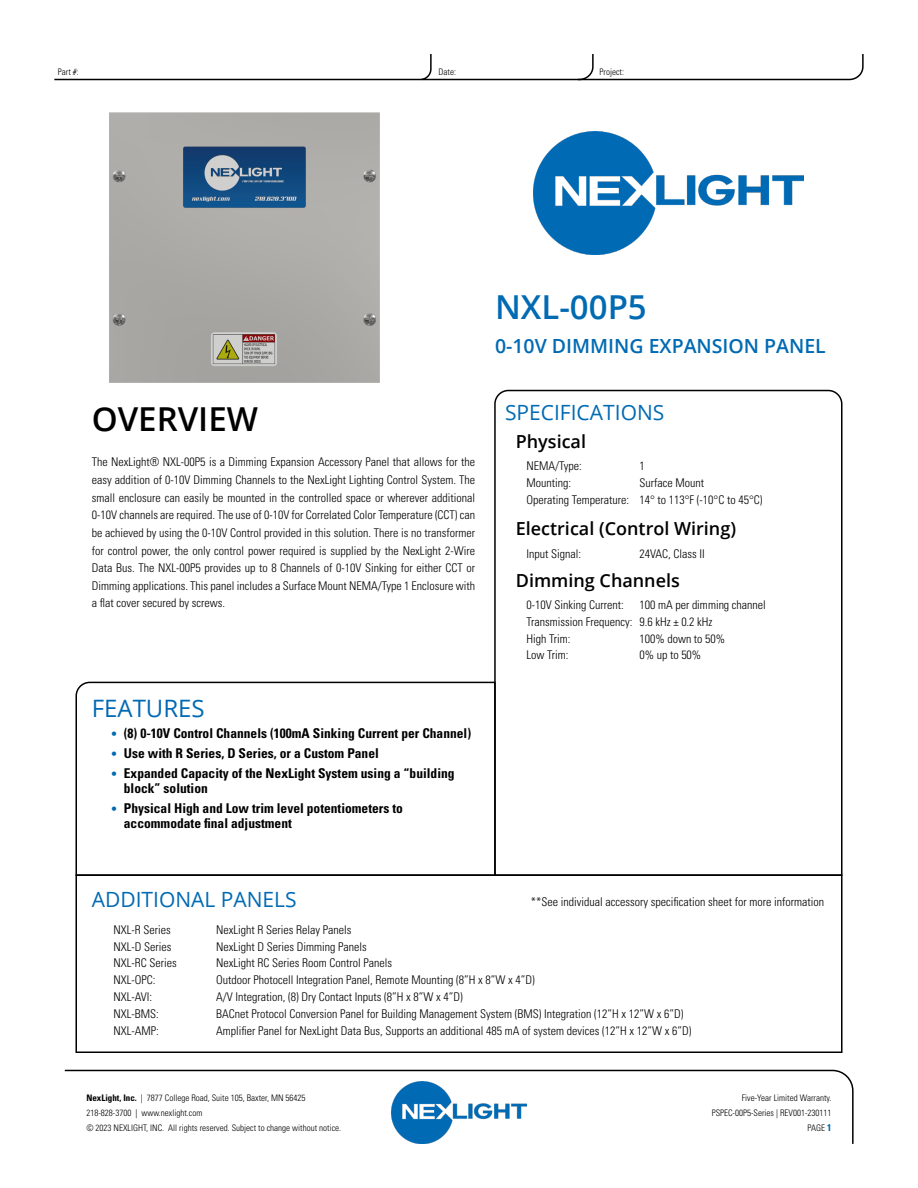
<style>
.page{position:relative;width:918px;height:1188px;background:#fff}
.page>*{position:absolute;margin:0;border:0;box-sizing:border-box;transform-origin:0 0}
.t1{font:600 33px "Open Sans";color:#006ab3}
.t2{font:600 33px "Open Sans";color:#000}
.t3{font:24px "Open Sans";color:#006ab3}
.t4{font:21px "Open Sans";color:#006ab3}
.t5{font:600 19.5px "Open Sans";color:#006ab3}
.t6{font:600 18px "Open Sans";color:#000}
.t7{font:700 condensed 13.5px/15px "Univers LT Std";color:#000}
.t8{font:300 condensed 12px/16.8px "Univers LT Std";color:#000}
.t9{font:300 condensed 9px/15.1px "Univers LT Std";color:#000;text-align:right}
.s1{font-weight:300;font-size:12px;color:#006ab3}
.s2{font-weight:700}
.s3{font-weight:700;font-size:9.75px;color:#006ab3}
</style>
<div class="page">
<svg style="left:54px;top:54px;width:810px;height:27px"></svg>
<svg style="left:64px;top:1069px;width:790px;height:75px"></svg>
<img style="left:533px;top:131px;width:270px;height:124px">
<svg style="left:494px;top:389px;width:349px;height:485px"></svg>
<svg style="left:75px;top:681px;width:421px;height:193px"></svg>
<div style="left:75px;top:874px;width:768px;height:179px;border:2px solid #000"></div>
<img style="left:110px;top:113px;width:270px;height:270px">
<p class="t9" style="left:58px;top:64px;width:22px">Part #:</p>
<p class="t9" style="left:439px;top:64px;width:19px">Date:</p>
<p class="t9" style="left:600px;top:64px;width:26px">Project:</p>
<h1 class="t2" style="left:92px;top:397px;width:168px">OVERVIEW</h1>
<p class="t8" style="left:92px;top:453px;width:385px;line-height:17.7px;text-align:justify">The NexLight® NXL-00P5 is a Dimming Expansion Accessory Panel that allows for the easy addition of 0-10V Dimming Channels to the NexLight Lighting Control System. The small enclosure can easily be mounted in the controlled space or wherever additional 0-10V channels are required. The use of 0-10V for Correlated Color Temperature (CCT) can be achieved by using the 0-10V Control provided in this solution. There is no transformer for control power, the only control power required is supplied by the NexLight 2-Wire Data Bus. The NXL-00P5 provides up to 8 Channels of 0-10V Sinking for either CCT or Dimming applications. This panel includes a Surface Mount NEMA/Type 1 Enclosure with a flat cover secured by screws.</p>
<h2 class="t3" style="left:92px;top:691px;width:115px">FEATURES</h2>
<p class="t7" style="left:110px;top:726px;width:362px"><span class="s1">•</span> (8) 0-10V Control Channels (100mA Sinking Current per Channel)</p>
<p class="t7" style="left:110px;top:746px;width:270px"><span class="s1">•</span> Use with R Series, D Series, or a Custom Panel</p>
<p class="t7" style="left:124px;top:766px;width:332px;text-indent:-14px"><span class="s1">•</span> Expanded Capacity of the NexLight System using a “building block” solution</p>
<p class="t7" style="left:124px;top:801px;width:280px;text-indent:-14px"><span class="s1">•</span> Physical High and Low trim level potentiometers to accommodate final adjustment</p>
<h1 class="t1" style="left:495px;top:284px;width:153px">NXL-00P5</h1>
<h3 class="t5" style="left:495px;top:333px;width:332px">0-10V DIMMING EXPANSION PANEL</h3>
<h3 class="t4" style="left:505px;top:398px;width:161px">SPECIFICATIONS</h3>
<h3 class="t6" style="left:516px;top:429px;width:72px">Physical</h3>
<p class="t8" style="left:527px;top:458px;width:104px">NEMA/Type:<br>Mounting:<br>Operating Temperature:</p>
<p class="t8" style="left:639px;top:458px;width:125px">1<br>Surface Mount<br>14° to 113°F (-10°C to 45°C)</p>
<h3 class="t6" style="left:516px;top:516px;width:222px">Electrical (Control Wiring)</h3>
<p class="t8" style="left:527px;top:545px;width:56px">Input Signal:</p>
<p class="t8" style="left:639px;top:545px;width:67px">24VAC, Class II</p>
<h3 class="t6" style="left:516px;top:568px;width:166px">Dimming Channels</h3>
<p class="t8" style="left:527px;top:596px;width:107px">0-10V Sinking Current:<br>Transmission Frequency:<br>High Trim:<br>Low Trim:</p>
<p class="t8" style="left:639px;top:596px;width:128px">100 mA per dimming channel<br>9.6 kHz ± 0.2 kHz<br>100% down to 50%<br>0% up to 50%</p>
<h3 class="t4" style="left:92px;top:885px;width:206px">ADDITIONAL PANELS</h3>
<p class="t8" style="left:113px;top:921px;width:65px">NXL-R Series<br>NXL-D Series<br>NXL-RC Series<br>NXL-OPC:<br>NXL-AVI:<br>NXL-BMS:<br>NXL-AMP:</p>
<p class="t8" style="left:216px;top:921px;width:477px">NexLight R Series Relay Panels<br>NexLight D Series Dimming Panels<br>NexLight RC Series Room Control Panels<br>Outdoor Photocell Integration Panel, Remote Mounting (8”H x 8”W x 4”D)<br>A/V Integration, (8) Dry Contact Inputs (8”H x 8”W x 4”D)<br>BACnet Protocol Conversion Panel for Building Management System (BMS) Integration (12”H x 12”W x 6”D)<br>Amplifier Panel for NexLight Data Bus, Supports an additional 485 mA of system devices (12”H x 12”W x 6”D)</p>
<p class="t8" style="left:531px;top:893px;width:295px">**See individual accessory specification sheet for more information</p>
<p class="t9" style="left:86px;top:1090px;width:256px;text-align:left"><span class="s2">NexLight, Inc.</span> | 7877 College Road, Suite 105, Baxter, MN 56425<br>218-828-3700 | www.nexlight.com<br>© 2023 NEXLIGHT, INC. All rights reserved. Subject to change without notice.</p>
<p class="t9" style="left:712px;top:1090px;width:121px">Five-Year Limited Warranty.<br>PSPEC-00P5-Series | REV001-230111<br>PAGE <span class="s3">1</span></p>
</div>
